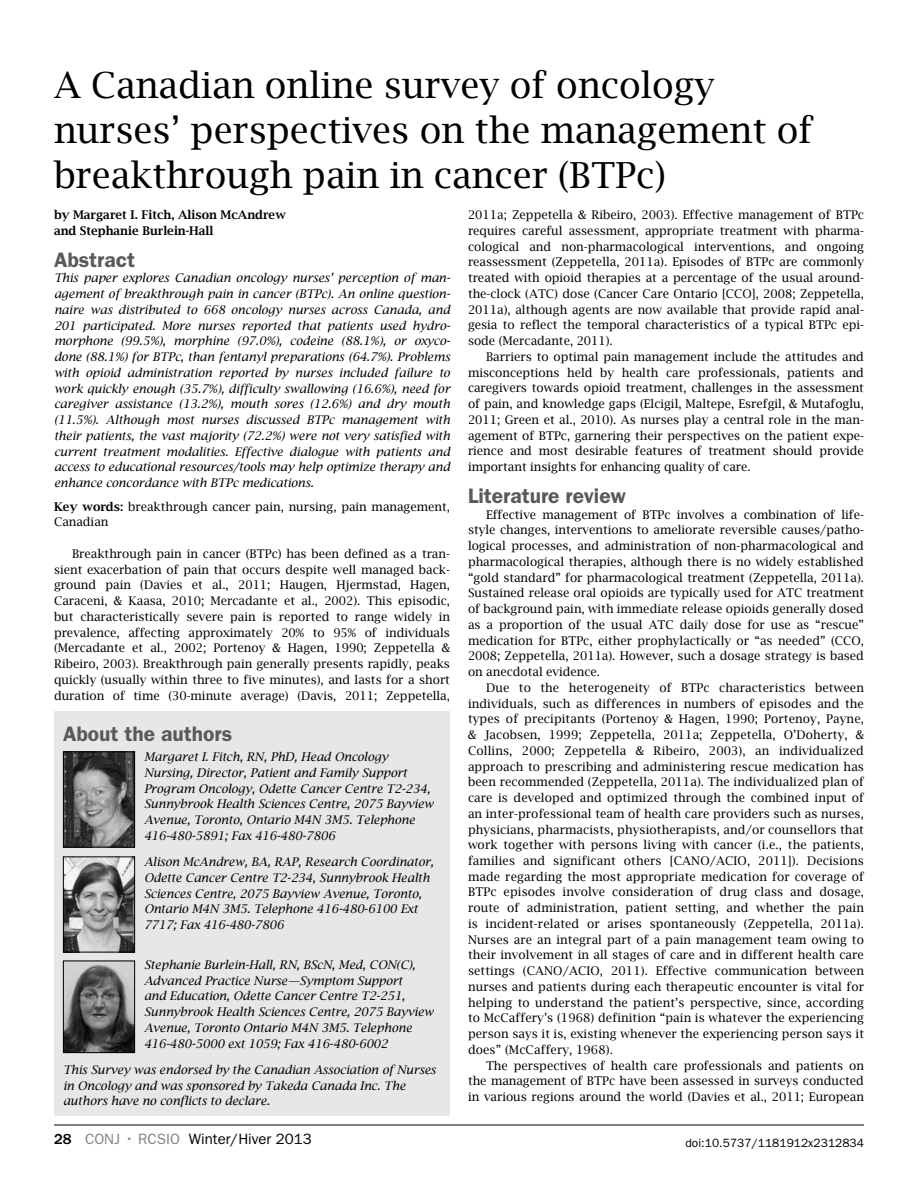
<style>
.page{position:relative;width:918px;height:1188px;background:#fff}
.page>*{position:absolute;margin:0;border:0;box-sizing:border-box;transform-origin:0 0}
.t1{font:36px/45px "Lucida Bright";color:#000}
.t2{font:600 21px "ITC Franklin Gothic Std";color:#58595b}
.t3{font:15px "ITC Franklin Gothic Std";color:#000}
.t4{font:12px/15.8px "Lucida Bright";color:#000;text-align:justify}
.t5{font:italic 12px/15.8px "Lucida Bright";color:#000}
.t6{font:600 12px/15.8px "Lucida Bright";color:#000}
.t7{font:12px "ITC Franklin Gothic Std";color:#000}
.s1{font-weight:600}
.s2{font-weight:500}
.s3{color:#808285}
</style>
<div class="page">
<hr style="left:54px;top:1125px;width:810px;height:1px;background:#000">
<div style="left:54px;top:711px;width:396px;height:405px;background:#e6e7e8"></div>
<img style="left:65px;top:753px;width:68px;height:92px">
<div style="left:63px;top:751px;width:72px;height:96px;border:1px solid #000"></div>
<img style="left:65px;top:858px;width:68px;height:92px">
<div style="left:63px;top:856px;width:72px;height:96px;border:1px solid #000"></div>
<img style="left:65px;top:963px;width:68px;height:88px">
<div style="left:63px;top:961px;width:72px;height:92px;border:1px solid #000"></div>
<h1 class="t1" style="left:54px;top:62px;width:761px">A Canadian online survey of oncology nurses’ perspectives on the management of breakthrough pain in cancer (BTPc)</h1>
<p class="t6" style="left:54px;top:207px;width:233px">by Margaret I. Fitch, Alison McAndrew and Stephanie Burlein-Hall</p>
<h2 class="t2" style="left:54px;top:247px;width:83px">Abstract</h2>
<p class="t5" style="left:54px;top:270px;width:398px;text-align:justify">This paper explores Canadian oncology nurses’ perception of man&shy;agement of breakthrough pain in cancer (BTPc). An online question&shy;naire was distributed to 668 oncology nurses across Canada, and 201 participated. More nurses reported that patients used hydro&shy;morphone (99.5%), morphine (97.0%), codeine (88.1%), or oxyco&shy;done (88.1%) for BTPc, than fentanyl preparations (64.7%). Problems with opioid administration reported by nurses included failure to work quickly enough (35.7%), difficulty swallowing (16.6%), need for caregiver assistance (13.2%), mouth sores (12.6%) and dry mouth (11.5%). Although most nurses discussed BTPc management with their patients, the vast majority (72.2%) were not very satisfied with current treatment modalities. Effective dialogue with patients and access to educational resources/tools may help optimize therapy and enhance concordance with BTPc medications.</p>
<p class="t4" style="left:54px;top:498px;width:398px"><span class="s1">Key words:</span> breakthrough cancer pain, nursing, pain management,<br>Canadian</p>
<p class="t4" style="left:54px;top:546px;width:398px;text-indent:18px">Breakthrough pain in cancer (BTPc) has been defined as a tran&shy;sient exacerbation of pain that occurs despite well managed back&shy;ground pain (Davies et al., 2011; Haugen, Hjermstad, Hagen, Caraceni, &amp; Kaasa, 2010; Mercadante et al., 2002). This episodic, but characteristically severe pain is reported to range widely in prevalence, affecting approximately 20% to 95% of individuals (Mercadante et al., 2002; Portenoy &amp; Hagen, 1990; Zeppetella &amp; Ribeiro, 2003). Breakthrough pain generally presents rapidly, peaks quickly (usually within three to five minutes), and lasts for a short duration of time (30-minute average) (Davis, 2011; Zeppetella,</p>
<h2 class="t2" style="left:63px;top:721px;width:171px">About the authors</h2>
<p class="t5" style="left:144px;top:749px;width:291px">Margaret I. Fitch, RN, PhD, Head Oncology Nursing, Director, Patient and Family Support Program Oncology, Odette Cancer Centre T2-234, Sunnybrook Health Sciences Centre, 2075 Bayview Avenue, Toronto, Ontario M4N 3M5. Telephone 416-480-5891; Fax 416-480-7806</p>
<p class="t5" style="left:144px;top:854px;width:291px">Alison McAndrew, BA, RAP, Research Coordinator, Odette Cancer Centre T2-234, Sunnybrook Health Sciences Centre, 2075 Bayview Avenue, Toronto, Ontario M4N 3M5. Telephone 416-480-6100 Ext 7717; Fax 416-480-7806</p>
<p class="t5" style="left:144px;top:957px;width:291px">Stephanie Burlein-Hall, RN, BScN, Med, CON(C), Advanced Practice Nurse—Symptom Support<br>and Education, Odette Cancer Centre T2-251, Sunnybrook Health Sciences Centre, 2075 Bayview Avenue, Toronto Ontario M4N 3M5. Telephone 416‑480-5000 ext 1059; Fax 416-480-6002</p>
<p class="t5" style="left:63px;top:1062px;width:374px">This Survey was endorsed by the Canadian Association of Nurses in Oncology and was sponsored by Takeda Canada Inc. The authors have no conflicts to declare.</p>
<p class="t3" style="left:54px;top:1131px;width:259px"><span class="s2">28</span> <span class="s3">CONJ • RCSIO</span> Winter/Hiver 2013</p>
<p class="t4" style="left:468px;top:207px;width:398px">2011a; Zeppetella &amp; Ribeiro, 2003). Effective management of BTPc requires careful assessment, appropriate treatment with pharma&shy;cological and non-pharmacological interventions, and ongoing reassessment (Zeppetella, 2011a). Episodes of BTPc are commonly treated with opioid therapies at a percentage of the usual around&shy;the-clock (ATC) dose (Cancer Care Ontario [CCO], 2008; Zeppetella, 2011a), although agents are now available that provide rapid anal&shy;gesia to reflect the temporal characteristics of a typical BTPc epi&shy;sode (Mercadante, 2011).</p>
<p class="t4" style="left:468px;top:349px;width:398px;text-indent:18px">Barriers to optimal pain management include the attitudes and misconceptions held by health care professionals, patients and caregivers towards opioid treatment, challenges in the assessment of pain, and knowledge gaps (Elcigil, Maltepe, Esrefgil, &amp; Mutafoglu, 2011; Green et al., 2010). As nurses play a central role in the man&shy;agement of BTPc, garnering their perspectives on the patient expe&shy;rience and most desirable features of treatment should provide important insights for enhancing quality of care.</p>
<h2 class="t2" style="left:468px;top:483px;width:160px">Literature review</h2>
<p class="t4" style="left:468px;top:506px;width:398px;text-indent:18px">Effective management of BTPc involves a combination of life&shy;style changes, interventions to ameliorate reversible causes/patho&shy;logical processes, and administration of non-pharmacological and pharmacological therapies, although there is no widely established “gold standard” for pharmacological treatment (Zeppetella, 2011a).<br>Sustained release oral opioids are typically used for ATC treatment of background pain, with immediate release opioids generally dosed as a proportion of the usual ATC daily dose for use as “rescue” medication for BTPc, either prophylactically or “as needed” (CCO, 2008; Zeppetella, 2011a). However, such a dosage strategy is based on anecdotal evidence.</p>
<p class="t4" style="left:468px;top:680px;width:398px;text-indent:18px">Due to the heterogeneity of BTPc characteristics between individuals, such as differences in numbers of episodes and the types of precipitants (Portenoy &amp; Hagen, 1990; Portenoy, Payne, &amp; Jacobsen, 1999; Zeppetella, 2011a; Zeppetella, O’Doherty, &amp; Collins, 2000; Zeppetella &amp; Ribeiro, 2003), an individualized approach to prescribing and administering rescue medication has been recommended (Zeppetella, 2011a). The individualized plan of care is developed and optimized through the combined input of an inter-professional team of health care providers such as nurses, physicians, pharmacists, physiotherapists, and/or counsellors that work together with persons living with cancer (i.e., the patients, families and significant others [CANO/ACIO, 2011]). Decisions made regarding the most appropriate medication for coverage of BTPc episodes involve consideration of drug class and dosage, route of administration, patient setting, and whether the pain is incident-related or arises spontaneously (Zeppetella, 2011a).<br>Nurses are an integral part of a pain management team owing to their involvement in all stages of care and in different health care settings (CANO/ACIO, 2011). Effective communication between nurses and patients during each therapeutic encounter is vital for helping to understand the patient’s perspective, since, according to McCaffery’s (1968) definition “pain is whatever the experiencing person says it is, existing whenever the experiencing person says it does” (McCaffery, 1968).</p>
<p class="t4" style="left:468px;top:1057px;width:398px;text-indent:18px">The perspectives of health care professionals and patients on the management of BTPc have been assessed in surveys conducted in various regions around the world (Davies et al., 2011; European</p>
<p class="t7" style="left:685px;top:1136px;width:180px">doi:10.5737/1181912x2312834</p>
</div>
